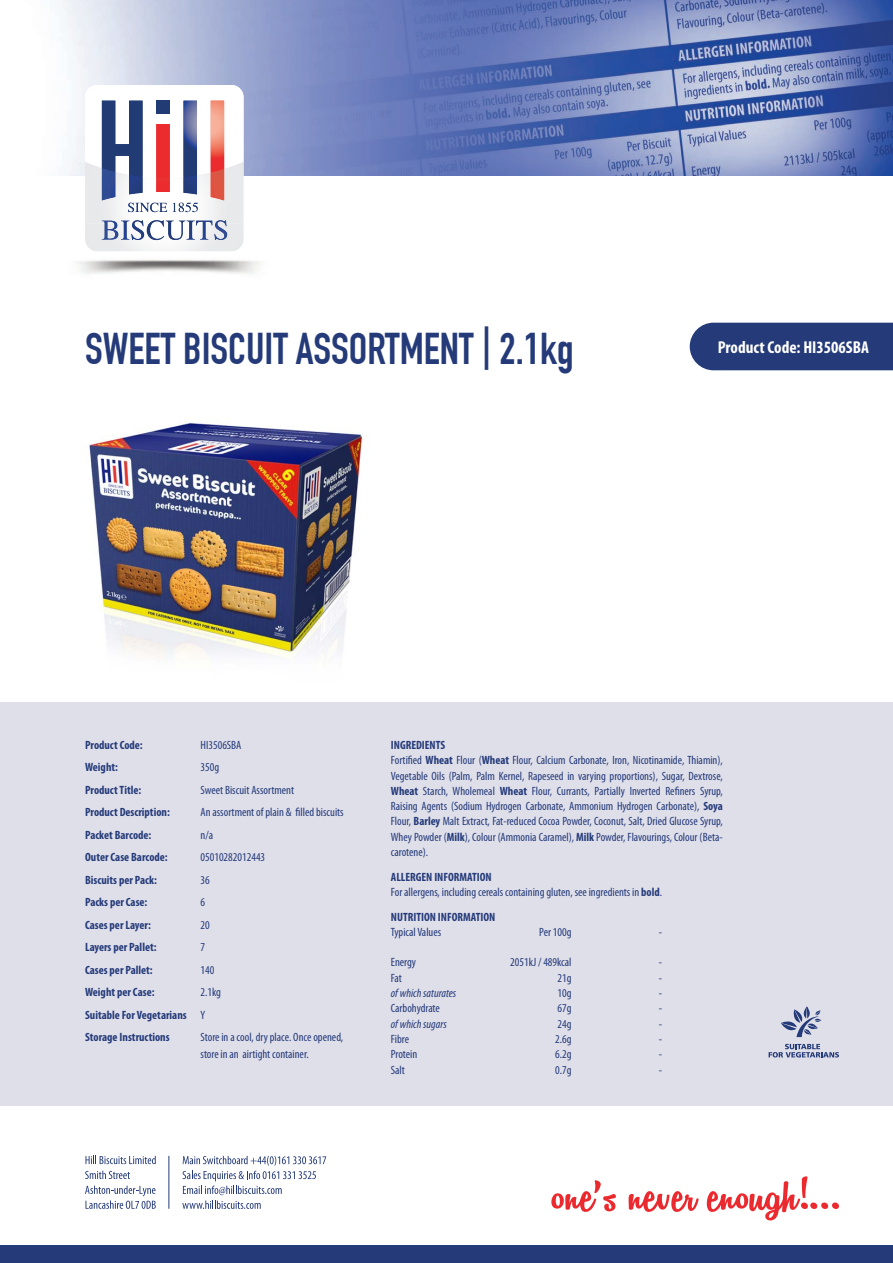
<style>
.page{position:relative;width:893px;height:1263px;background:#fff}
.page>*{position:absolute;margin:0;border:0;box-sizing:border-box;transform-origin:0 0}
.t1{font:700 43.5px "DIN Condensed";color:#243a79}
.t2{font:700 condensed 17.25px "Myriad Pro";color:#fff}
.t3{font:condensed 12px/15.3px "Myriad Pro";color:#243a79}
.t4{font:700 condensed 12px "Myriad Pro";color:#243a79}
.t5{font:italic condensed 12px "Myriad Pro";color:#243a79}
.s1{font-weight:400}
.s2{font-weight:700}
</style>
<div class="page">
<svg style="left:85px;top:1156px;width:71px;height:8px"></svg>
<svg style="left:85px;top:1171px;width:45px;height:8px"></svg>
<svg style="left:85px;top:1185px;width:71px;height:24px"></svg>
<svg style="left:183px;top:1156px;width:143px;height:9px"></svg>
<svg style="left:182px;top:1171px;width:134px;height:38px"></svg>
<hr style="left:169px;top:1156px;width:1px;height:53px;background:#243a79">
<img style="left:62px;top:0;width:831px;height:175px">
<img style="left:85px;top:178px;width:159px;height:45px">
<svg style="left:102px;top:178px;width:96px;height:34px"></svg>
<img style="left:102px;top:178px;width:41px;height:22px">
<img style="left:156px;top:178px;width:14px;height:14px">
<img style="left:183px;top:178px;width:14px;height:16px">
<img style="left:211px;top:178px;width:13px;height:22px">
<img style="left:85px;top:85px;width:159px;height:93px">
<img style="left:156px;top:101px;width:14px;height:13px">
<img style="left:102px;top:101px;width:41px;height:76px">
<img style="left:183px;top:101px;width:14px;height:76px">
<img style="left:211px;top:101px;width:13px;height:71px">
<img style="left:78px;top:260px;width:183px;height:14px">
<img style="left:227px;top:223px;width:17px;height:28px">
<svg style="left:85px;top:220px;width:142px;height:31px"></svg>
<img style="left:118px;top:223px;width:96px;height:17px">
<img style="left:102px;top:223px;width:16px;height:17px">
<img style="left:121px;top:223px;width:8px;height:17px">
<img style="left:131px;top:223px;width:13px;height:17px">
<img style="left:147px;top:223px;width:17px;height:17px">
<img style="left:168px;top:223px;width:15px;height:17px">
<img style="left:186px;top:223px;width:26px;height:17px">
<img style="left:214px;top:223px;width:13px;height:17px">
<div style="left:0;top:702px;width:893px;height:404px;background:#dfdfea"></div>
<svg style="left:551px;top:1180px;width:65px;height:32px"></svg>
<svg style="left:629px;top:1191px;width:70px;height:21px"></svg>
<svg style="left:707px;top:1176px;width:132px;height:44px"></svg>
<div style="left:0;top:1246px;width:893px;height:17px;background:#243a79"></div>
<div style="left:690px;top:323px;width:203px;height:47px;background:#243a79"></div>
<img style="left:89px;top:423px;width:278px;height:237px">
<svg style="left:781px;top:1006px;width:40px;height:31px"></svg>
<svg style="left:769px;top:1044px;width:70px;height:13px"></svg>
<p class="t1" style="left:85px;top:323px;width:490px">SWEET BISCUIT ASSORTMENT | 2.1kg</p>
<p class="t2" style="left:718px;top:336px;width:153px">Product Code: HI3506SBA</p>
<p class="t4" style="left:85px;top:737px;width:59px">Product Code:</p>
<p class="t3" style="left:201px;top:737px;width:42px">HI3506SBA</p>
<p class="t4" style="left:85px;top:760px;width:34px">Weight:</p>
<p class="t3" style="left:201px;top:760px;width:20px">350g</p>
<p class="t4" style="left:85px;top:782px;width:58px">Product Title:</p>
<p class="t3" style="left:201px;top:782px;width:95px">Sweet Biscuit Assortment</p>
<p class="t4" style="left:85px;top:805px;width:86px">Product Description:</p>
<p class="t3" style="left:201px;top:805px;width:145px">An assortment of plain &amp; filled biscuits</p>
<p class="t4" style="left:85px;top:827px;width:68px">Packet Barcode:</p>
<p class="t3" style="left:201px;top:827px;width:14px">n/a</p>
<p class="t4" style="left:85px;top:850px;width:84px">Outer Case Barcode:</p>
<p class="t3" style="left:201px;top:850px;width:66px">05010282012443</p>
<p class="t4" style="left:85px;top:872px;width:73px">Biscuits per Pack:</p>
<p class="t3" style="left:201px;top:872px;width:11px">36</p>
<p class="t4" style="left:85px;top:895px;width:64px">Packs per Case:</p>
<p class="t3" style="left:201px;top:895px;width:6px">6</p>
<p class="t4" style="left:85px;top:917px;width:67px">Cases per Layer:</p>
<p class="t3" style="left:201px;top:917px;width:11px">20</p>
<p class="t4" style="left:85px;top:940px;width:73px">Layers per Pallet:</p>
<p class="t3" style="left:201px;top:940px;width:6px">7</p>
<p class="t4" style="left:85px;top:962px;width:69px">Cases per Pallet:</p>
<p class="t3" style="left:201px;top:962px;width:15px">140</p>
<p class="t4" style="left:85px;top:985px;width:71px">Weight per Case:</p>
<p class="t3" style="left:201px;top:985px;width:22px">2.1kg</p>
<p class="t4" style="left:85px;top:1007px;width:122px">Suitable For Vegetarians <span class="s1">Y</span></p>
<p class="t4" style="left:85px;top:1030px;width:86px">Storage Instructions</p>
<p class="t3" style="left:201px;top:1029px;width:144px;line-height:16.5px">Store in a cool, dry place. Once opened, store in an airtight container.</p>
<p class="t4" style="left:391px;top:737px;width:56px">INGREDIENTS</p>
<p class="t3" style="left:391px;top:752px;width:334px;text-align:justify">Fortified <span class="s2">Wheat</span> Flour (<span class="s2">Wheat</span> Flour, Calcium Carbonate, Iron, Nicotinamide, Thiamin), Vegetable Oils (Palm, Palm Kernel, Rapeseed in varying proportions), Sugar, Dextrose, <span class="s2">Wheat</span> Starch, Wholemeal <span class="s2">Wheat</span> Flour, Currants, Partially Inverted Refiners Syrup, Raising Agents (Sodium Hydrogen Carbonate, Ammonium Hydrogen Carbonate), <span class="s2">Soya </span>Flour, <span class="s2">Barley</span> Malt Extract, Fat-reduced Cocoa Powder, Coconut, Salt, Dried Glucose Syrup, Whey Powder (<span class="s2">Milk</span>), Colour (Ammonia Caramel), <span class="s2">Milk</span> Powder, Flavourings, Colour (Beta&shy;carotene).</p>
<p class="t4" style="left:391px;top:869px;width:102px">ALLERGEN INFORMATION</p>
<p class="t3" style="left:391px;top:884px;width:273px">For allergens, including cereals containing gluten, see ingredients in <span class="s2">bold</span>.</p>
<p class="t4" style="left:391px;top:909px;width:106px">NUTRITION INFORMATION</p>
<p class="t3" style="left:391px;top:924px;width:52px">Typical Values</p>
<p class="t3" style="left:539px;top:924px;width:34px">Per 100g</p>
<p class="t3" style="left:659px;top:924px;width:5px">-</p>
<p class="t3" style="left:391px;top:955px;width:27px">Energy</p>
<p class="t3" style="left:510px;top:955px;width:63px">2051kJ / 489kcal</p>
<p class="t3" style="left:659px;top:955px;width:5px">-</p>
<p class="t3" style="left:391px;top:970px;width:13px">Fat</p>
<p class="t3" style="left:558px;top:970px;width:16px">21g</p>
<p class="t3" style="left:659px;top:970px;width:5px">-</p>
<p class="t5" style="left:391px;top:986px;width:67px">of which saturates</p>
<p class="t3" style="left:558px;top:985px;width:16px">10g</p>
<p class="t3" style="left:659px;top:985px;width:5px">-</p>
<p class="t3" style="left:391px;top:1000px;width:51px">Carbohydrate</p>
<p class="t3" style="left:558px;top:1000px;width:16px">67g</p>
<p class="t3" style="left:659px;top:1000px;width:5px">-</p>
<p class="t5" style="left:391px;top:1016px;width:57px">of which sugars</p>
<p class="t3" style="left:558px;top:1016px;width:16px">24g</p>
<p class="t3" style="left:659px;top:1016px;width:5px">-</p>
<p class="t3" style="left:391px;top:1031px;width:20px">Fibre</p>
<p class="t3" style="left:555px;top:1031px;width:18px">2.6g</p>
<p class="t3" style="left:659px;top:1031px;width:5px">-</p>
<p class="t3" style="left:391px;top:1046px;width:28px">Protein</p>
<p class="t3" style="left:555px;top:1046px;width:18px">6.2g</p>
<p class="t3" style="left:659px;top:1046px;width:5px">-</p>
<p class="t3" style="left:391px;top:1062px;width:16px">Salt</p>
<p class="t3" style="left:555px;top:1062px;width:18px">0.7g</p>
<p class="t3" style="left:659px;top:1062px;width:5px">-</p>
</div>
